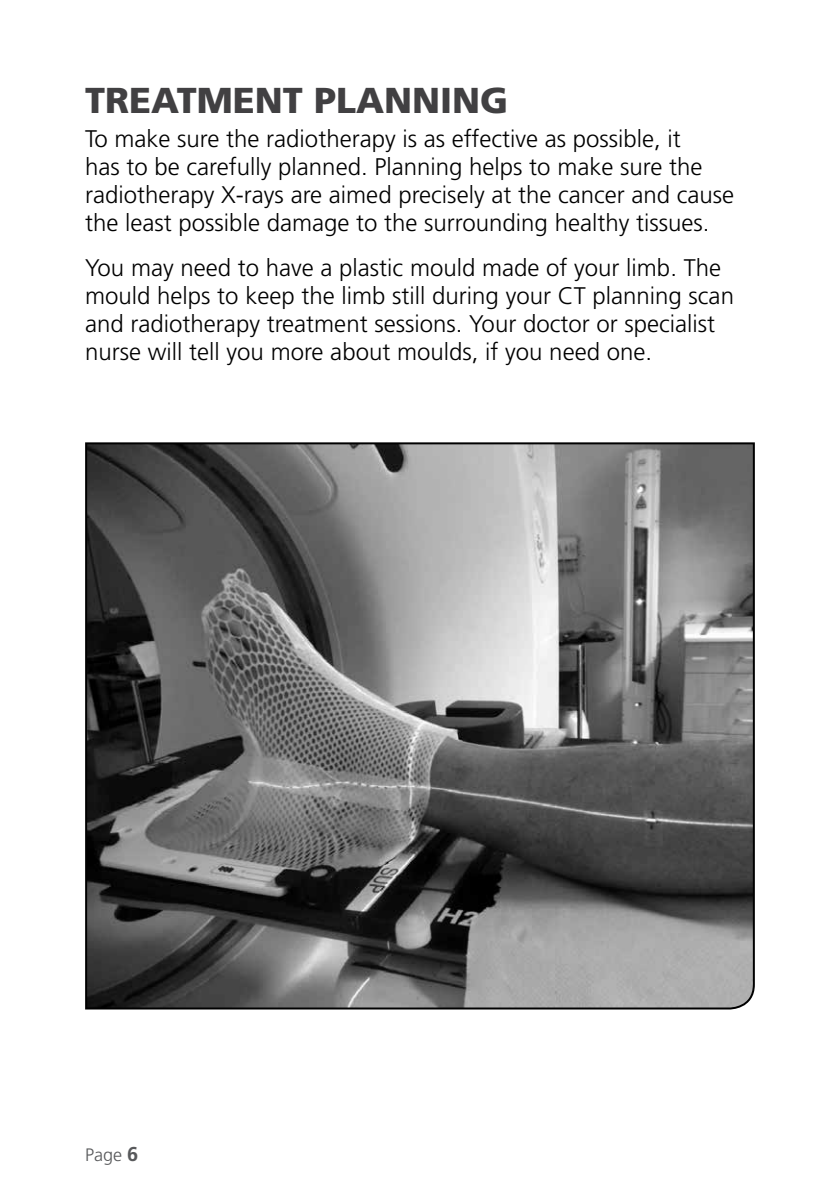
<style>
.page{position:relative;width:840px;height:1191px;background:#fff}
.page>*{position:absolute;margin:0;border:0;box-sizing:border-box;transform-origin:0 0}
.t1{font:900 36px "Frutiger";color:#414042}
.t2{font:300 24px/28px "Frutiger";color:#000}
.t3{font:300 18px "Frutiger";color:#58595b}
.s1{font-weight:700;font-size:20px}
</style>
<div class="page">
<svg style="left:85px;top:442px;width:670px;height:568px"></svg>
<h1 class="t1" style="left:85px;top:79px;width:424px">TREATMENT PLANNING</h1>
<p class="t2" style="left:85px;top:124px;width:650px">To make sure the radiotherapy is as effective as possible, it<br>has to be carefully planned. Planning helps to make sure the radiotherapy X-rays are aimed precisely at the cancer and cause the least possible damage to the surrounding healthy tissues.</p>
<p class="t2" style="left:85px;top:253px;width:650px">You may need to have a plastic mould made of your limb. The mould helps to keep the limb still during your CT planning scan and radiotherapy treatment sessions. Your doctor or specialist nurse will tell you more about moulds, if you need one.</p>
<p class="t3" style="left:85px;top:1144px;width:55px">Page <span class="s1">6</span></p>
</div>
